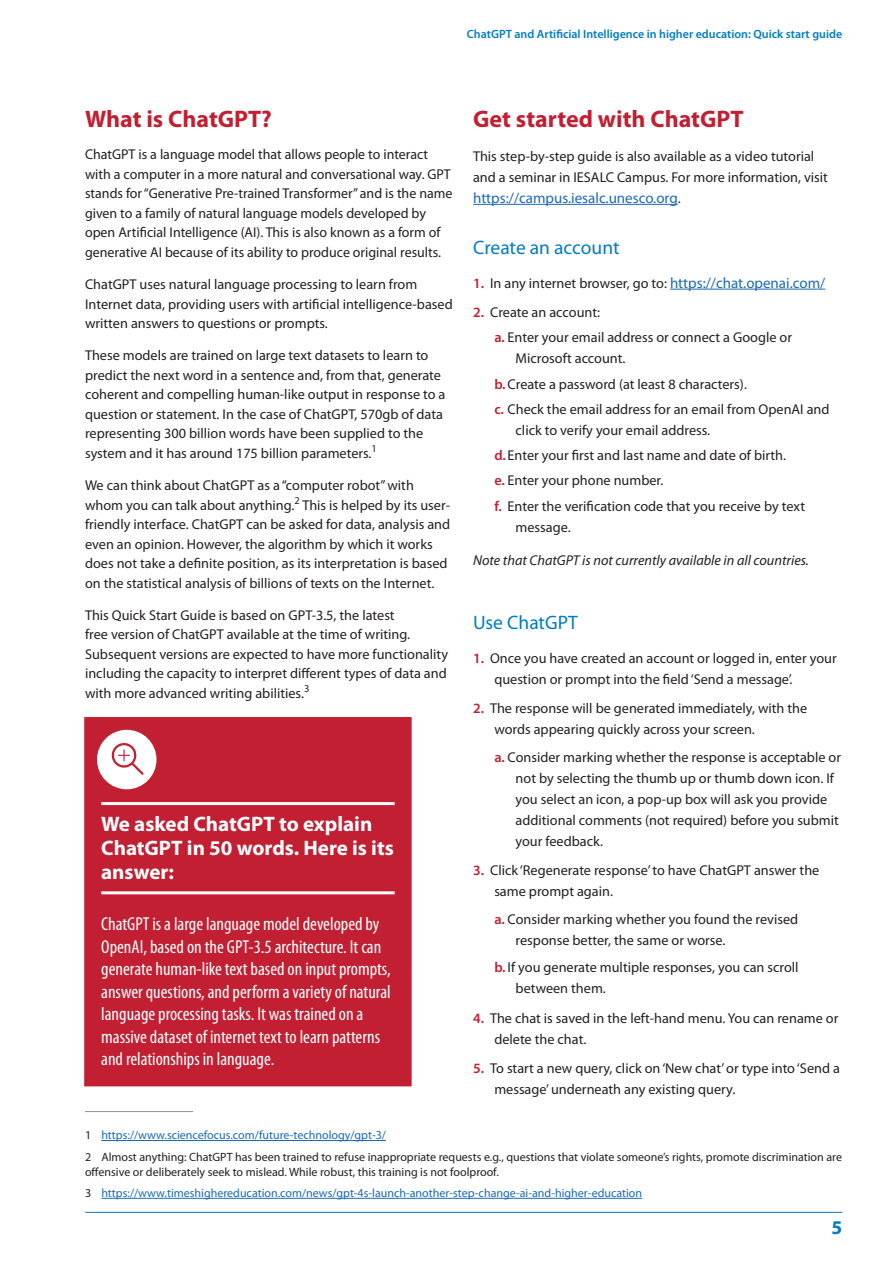
<style>
.page{position:relative;width:893px;height:1263px;background:#fff}
.page>*{position:absolute;margin:0;border:0;box-sizing:border-box;transform-origin:0 0}
.t1{font:700 24px "Myriad Pro";color:#c21f32}
.t2{font:700 21px/24px "Myriad Pro";color:#fff}
.t3{font:19.5px "Myriad Pro";color:#007cc2}
.t4{font:700 19.5px "Myriad Pro";color:#007cc2}
.t5{font:condensed 18.75px/22.5px "Myriad Pro";color:#fff}
.t6{font:15px "Myriad Pro";color:#1b69b4}
.t7{font:14.25px/19.5px "Myriad Pro";color:#231f20}
.t8{font:italic 14.25px "Myriad Pro";color:#231f20}
.t9{font:12px/21.5px "Myriad Pro";color:#231f20}
.t10{font:12px/21.3px "Myriad Pro";color:#1b69b4}
.t11{font:600 12px "Myriad Pro";color:#007cc2}
.s1{font-size:14.25px;color:#231f20}
.s2{font-weight:600;color:#c21f32}
.s3{font-size:15px;color:#1b69b4}
.s4{color:#1b69b4}
.s5{color:#231f20}
</style>
<div class="page">
<hr style="left:85px;top:1212px;width:757px;height:1px;background:#007cc2">
<hr style="left:85px;top:1111px;width:108px;height:1px;background:#939598">
<hr style="left:101px;top:1140px;width:285px;height:1px;background:#1b69b4">
<hr style="left:101px;top:1198px;width:541px;height:1px;background:#1b69b4">
<hr style="left:473px;top:204px;width:205px;height:1px;background:#1b69b4">
<hr style="left:670px;top:289px;width:155px;height:1px;background:#1b69b4">
<div style="left:84px;top:717px;width:328px;height:369px;background:#c21f32"></div>
<div style="left:97px;top:730px;width:59px;height:59px;background:#fff;border-radius:50%"></div>
<svg style="left:111px;top:743px;width:33px;height:32px"></svg>
<hr style="left:101px;top:802px;width:294px;height:3px;background:#fff">
<hr style="left:101px;top:891px;width:294px;height:3px;background:#fff">
<p class="t11" style="left:467px;top:28px;width:377px">ChatGPT and Artificial Intelligence in higher education: Quick start guide</p>
<h1 class="t1" style="left:85px;top:106px;width:188px">What is ChatGPT?</h1>
<p class="t7" style="left:85px;top:145px;width:369px">ChatGPT is a language model that allows people to interact with a computer in a more natural and conversational way. GPT stands for “Generative Pre-trained Transformer” and is the name given to a family of natural language models developed by open Artificial Intelligence (AI). This is also known as a form of generative AI because of its ability to produce original results.</p>
<p class="t7" style="left:85px;top:275px;width:369px">ChatGPT uses natural language processing to learn from<br>Internet data, providing users with artificial intelligence-based written answers to questions or prompts.</p>
<p class="t7" style="left:85px;top:346px;width:362px">These models are trained on large text datasets to learn to predict the next word in a sentence and, from that, generate coherent and compelling human-like output in response to a question or statement. In the case of ChatGPT, 570gb of data representing 300 billion words have been supplied to the system and it has around 175 billion parameters.<sup>1</sup></p>
<p class="t7" style="left:85px;top:476px;width:367px">We can think about ChatGPT as a “computer robot” with whom you can talk about anything.<sup>2</sup> This is helped by its user&shy;friendly interface. ChatGPT can be asked for data, analysis and even an opinion. However, the algorithm by which it works does not take a definite position, as its interpretation is based on the statistical analysis of billions of texts on the Internet.</p>
<p class="t7" style="left:85px;top:606px;width:364px">This Quick Start Guide is based on GPT-3.5, the latest<br>free version of ChatGPT available at the time of writing.<br>Subsequent versions are expected to have more functionality including the capacity to interpret different types of data and with more advanced writing abilities.<sup>3</sup></p>
<h2 class="t2" style="left:101px;top:812px;width:294px">We asked ChatGPT to explain<br>ChatGPT in 50 words. Here is its answer:</h2>
<p class="t5" style="left:101px;top:913px;width:291px">ChatGPT is a large language model developed by OpenAI, based on the GPT-3.5 architecture. It can generate human-like text based on input prompts, answer questions, and perform a variety of natural language processing tasks. It was trained on a massive dataset of internet text to learn patterns and relationships in language.</p>
<h1 class="t1" style="left:473px;top:106px;width:272px">Get started with ChatGPT</h1>
<p class="t7" style="left:473px;top:146px;width:356px;line-height:21px">This step-by-step guide is also available as a video tutorial and a seminar in IESALC Campus. For more information, visit</p>
<p class="t6" style="left:473px;top:190px;width:209px">https://campus.iesalc.unesco.org<span class="s1">.</span></p>
<h3 class="t3" style="left:473px;top:237px;width:148px">Create an account</h3>
<p class="t7" style="left:473px;top:273px;width:354px"><span class="s2">1.</span> In any internet browser, go to: <span class="s3">https://chat.openai.com/</span></p>
<p class="t7" style="left:494px;top:300px;width:299px;line-height:25.2px;text-indent:-21px"><span class="s2">2.</span> Create an account:<br><span class="s2">a.</span> Enter your email address or connect a Google or</p>
<p class="t7" style="left:494px;top:346px;width:337px;line-height:25.2px;text-indent:21px">Microsoft account.<br><span class="s2">b.</span>Create a password (at least 8 characters).<br><span class="s2">c.</span> Check the email address for an email from OpenAI and</p>
<p class="t7" style="left:494px;top:418px;width:312px;line-height:25.2px;text-indent:21px">click to verify your email address.<br><span class="s2">d.</span>Enter your first and last name and date of birth.<br><span class="s2">e.</span> Enter your phone number.<br><span class="s2">f.</span> Enter the verification code that you receive by text</p>
<p class="t7" style="left:516px;top:517px;width:57px">message.</p>
<p class="t8" style="left:473px;top:553px;width:337px">Note that ChatGPT is not currently available in all countries.</p>
<h3 class="t3" style="left:473px;top:612px;width:106px">Use ChatGPT</h3>
<p class="t7" style="left:494px;top:648px;width:344px;line-height:21px;text-indent:-21px"><span class="s2">1.</span> Once you have created an account or logged in, enter your question or prompt into the field ‘Send a message’.</p>
<p class="t7" style="left:494px;top:698px;width:314px;line-height:21px;text-indent:-21px"><span class="s2">2.</span> The response will be generated immediately, with the words appearing quickly across your screen.</p>
<p class="t7" style="left:516px;top:747px;width:327px;line-height:21px;text-indent:-21px"><span class="s2">a.</span> Consider marking whether the response is acceptable or not by selecting the thumb up or thumb down icon. If you select an icon, a pop-up box will ask you provide additional comments (not required) before you submit your feedback.</p>
<p class="t7" style="left:494px;top:860px;width:327px;line-height:21px;text-indent:-21px"><span class="s2">3.</span> Click ‘Regenerate response’ to have ChatGPT answer the same prompt again.</p>
<p class="t7" style="left:516px;top:909px;width:284px;line-height:21px;text-indent:-21px"><span class="s2">a.</span> Consider marking whether you found the revised response better, the same or worse.</p>
<p class="t7" style="left:516px;top:957px;width:285px;line-height:21px;text-indent:-21px"><span class="s2">b.</span> If you generate multiple responses, you can scroll between them.</p>
<p class="t7" style="left:494px;top:1008px;width:346px;line-height:21px;text-indent:-21px"><span class="s2">4.</span> The chat is saved in the left-hand menu. You can rename or delete the chat.</p>
<p class="t7" style="left:494px;top:1058px;width:347px;line-height:21px;text-indent:-21px"><span class="s2">5.</span> To start a new query, click on ‘New chat’ or type into ‘Send a message’ underneath any existing query.</p>
<p class="t9" style="left:85px;top:1125px;width:758px">1 <span class="s4">https://www.sciencefocus.com/future-technology/gpt-3/<br></span>2 Almost anything: ChatGPT has been trained to refuse inappropriate requests e.g., questions that violate someone’s rights, promote discrimination are</p>
<p class="t10" style="left:85px;top:1161px;width:559px"><span class="s5">offensive or deliberately seek to mislead. While robust, this training is not foolproof.<br>3</span> https://www.timeshighereducation.com/news/gpt-4s-launch-another-step-change-ai-and-higher-education</p>
<h3 class="t4" style="left:831px;top:1216px;width:12px">5</h3>
</div>
